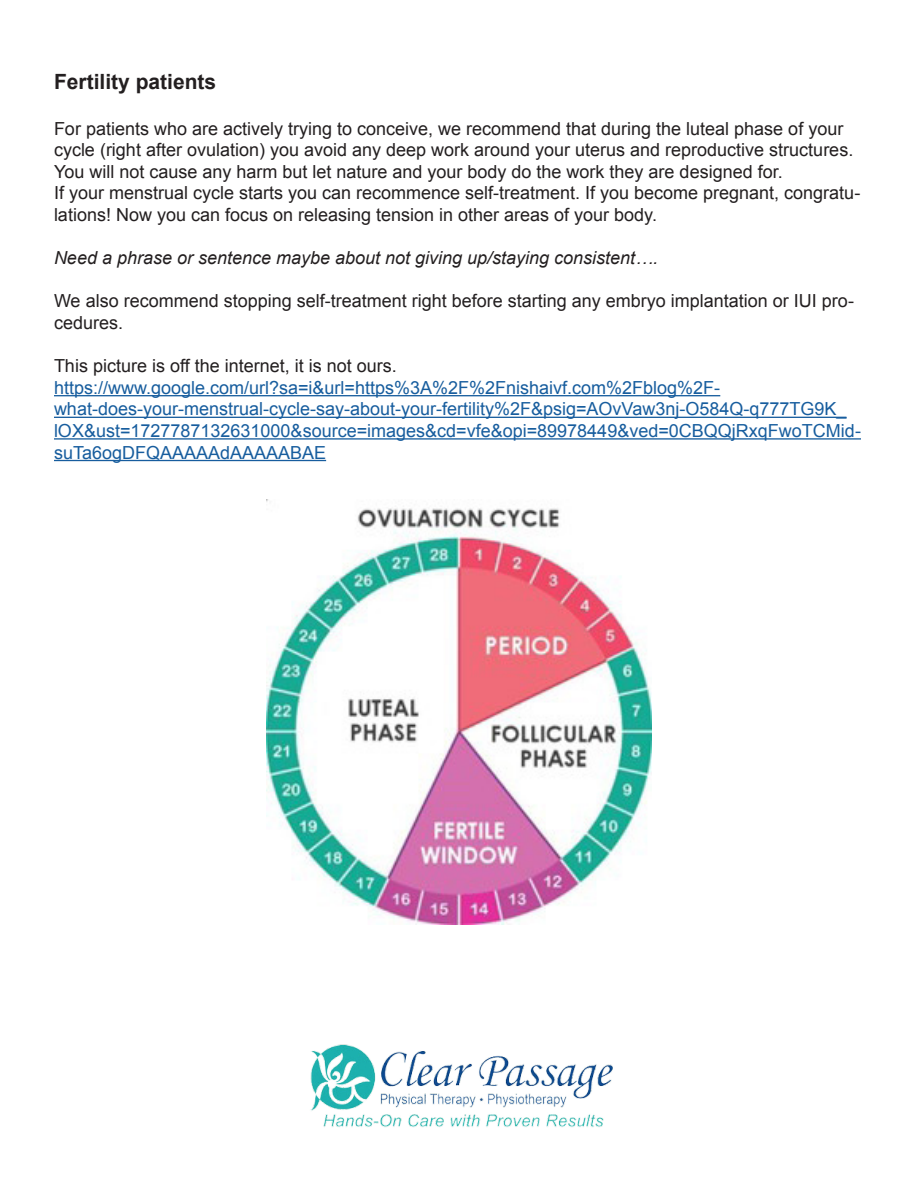
<style>
.page{position:relative;width:918px;height:1188px;background:#fff}
.page>*{position:absolute;margin:0;border:0;box-sizing:border-box;transform-origin:0 0}
.t1{font:700 21px "Arial";color:#231f20}
.Page_Lead{font:18px/21.6px "Arial";color:#231f20}
.Page_Lead-2{font:18px/21.6px "Arial";color:#175d9e}
.Page_Lead-3{font:italic 18px "Arial";color:#231f20}
</style>
<div class="page">
<hr style="left:54px;top:395px;width:666px;height:1px;background:#175d9e">
<hr style="left:54px;top:417px;width:792px;height:1px;background:#175d9e">
<hr style="left:54px;top:438px;width:807px;height:2px;background:#175d9e">
<hr style="left:54px;top:460px;width:272px;height:1px;background:#175d9e">
<img style="left:266px;top:500px;width:386px;height:425px">
<img style="left:310px;top:1044px;width:303px;height:83px">
<p class="t1" style="left:54px;top:68px;width:164px">Fertility patients</p>
<p class="Page_Lead" style="left:54px;top:118px;width:801px">For patients who are actively trying to conceive, we recommend that during the luteal phase of your cycle (right after ovulation) you avoid any deep work around your uterus and reproductive structures.<br>You will not cause any harm but let nature and your body do the work they are designed for.</p>
<p class="Page_Lead" style="left:54px;top:182px;width:808px">If your menstrual cycle starts you can recommence self-treatment. If you become pregnant, congratu&shy;lations! Now you can focus on releasing tension in other areas of your body.</p>
<p class="Page_Lead-3" style="left:54px;top:246px;width:606px">Need a phrase or sentence maybe about not giving up/staying consistent….</p>
<p class="Page_Lead" style="left:54px;top:290px;width:802px">We also recommend stopping self-treatment right before starting any embryo implantation or IUI pro&shy;cedures.</p>
<p class="Page_Lead" style="left:54px;top:355px;width:344px">This picture is off the internet, it is not ours.</p>
<p class="Page_Lead-2" style="left:54px;top:377px;width:809px">https://www.google.com/url?sa=i&amp;url=https%3A%2F%2Fnishaivf.com%2Fblog%2F&shy;what-does-your-menstrual-cycle-say-about-your-fertility%2F&amp;psig=AOvVaw3nj-O584Q-q777TG9K_ lOX&amp;ust=1727787132631000&amp;source=images&amp;cd=vfe&amp;opi=89978449&amp;ved=0CBQQjRxqFwoTCMid&shy;suTa6ogDFQAAAAAdAAAAABAE</p>
</div>
